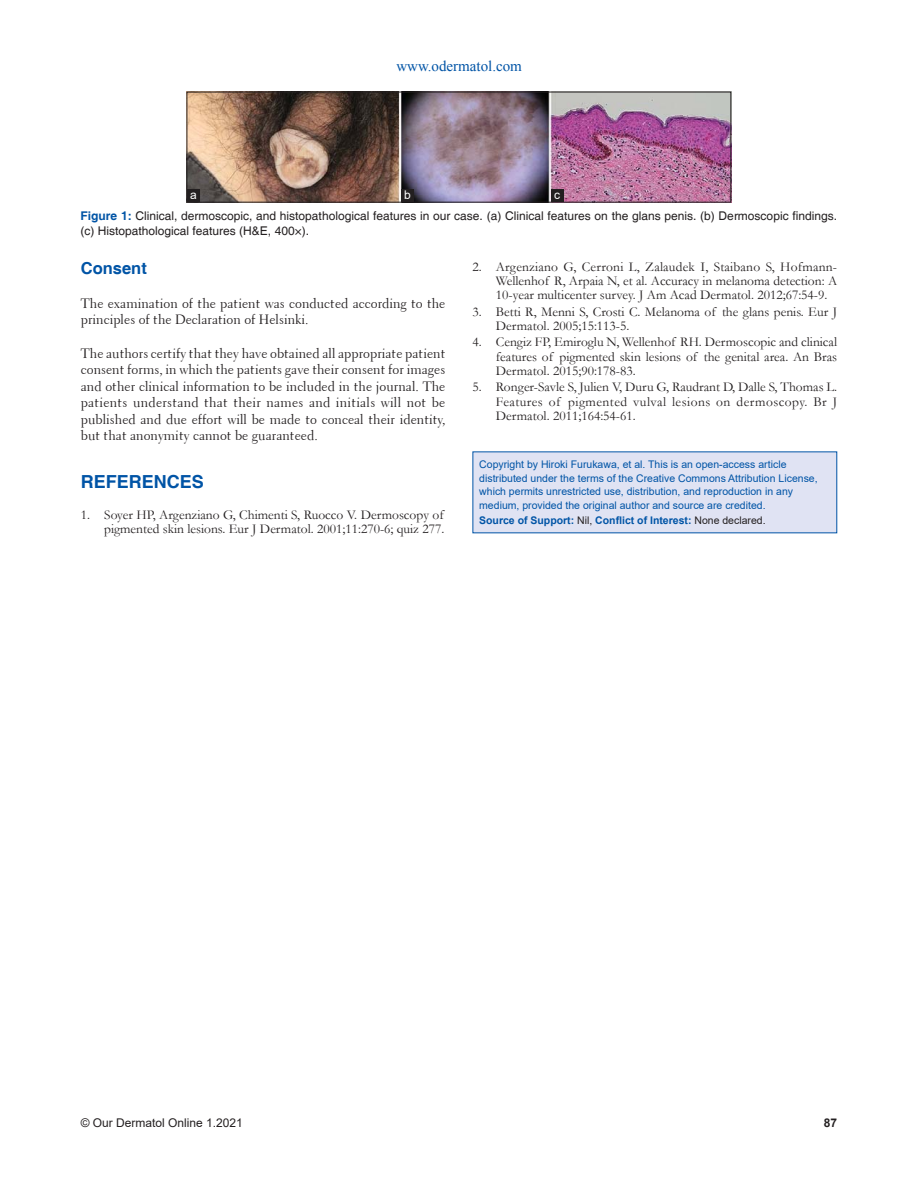
<style>
.page{position:relative;width:918px;height:1188px;background:#fff}
.page>*{position:absolute;margin:0;border:0;box-sizing:border-box;transform-origin:0 0}
.t1{font:700 18px "Helvetica";color:#0054a6}
.t2{font:700 16.5px "Helvetica";color:#0054a6}
.t3{font:15px "Times New Roman";color:#0054a6}
.t4{font:13.5px/14.2px "Garamond";color:#231f20;text-align:justify}
.t5{font:13.5px/16.5px "Transitional 521 BT Roman A";color:#231f20}
.t6{font:12px/15px "Helvetica";color:#231f20}
.t7{font:12px "Arial";color:#231f20}
.t8{font:12px "Arial";color:#fff}
.t9{font:700 12px "Arial";color:#231f20}
.t10{font:10.5px/13.5px "Arial";color:#0054a6}
.t11{font:700 10.5px "Arial";color:#0054a6}
.s1{font-weight:700;color:#0054a6}
.s2{font-weight:400;color:#231f20}
</style>
<div class="page">
<img style="left:189px;top:94px;width:540px;height:106px">
<div style="left:187px;top:92px;width:544px;height:110px;border:1px solid #231f20"></div>
<div style="left:473px;top:452px;width:364px;height:81px;background:#e0e3f3"></div>
<div style="left:187px;top:189px;width:13px;height:13px;background:#231f20"></div>
<div style="left:401px;top:189px;width:13px;height:13px;background:#231f20"></div>
<div style="left:551px;top:189px;width:12px;height:13px;background:#231f20"></div>
<p class="t3" style="left:396px;top:58px;width:127px">www.odermatol.com</p>
<p class="t8" style="left:190px;top:188px;width:8px">a</p>
<p class="t8" style="left:404px;top:188px;width:8px">b</p>
<p class="t8" style="left:554px;top:188px;width:7px">c</p>
<p class="t6" style="left:81px;top:208px;width:758px"><span class="s1">Figure 1:</span> Clinical, dermoscopic, and histopathological features in our case. (a) Clinical features on the glans penis. (b) Dermoscopic findings. (c) Histopathological features (H&amp;E, 400×).</p>
<p class="t2" style="left:81px;top:259px;width:68px">Consent</p>
<p class="t5" style="left:81px;top:295px;width:366px">The examination of the patient was conducted according to the principles of the Declaration of Helsinki.</p>
<p class="t5" style="left:81px;top:345px;width:366px;text-align:justify">The authors certify that they have obtained all appropriate patient consent forms, in which the patients gave their consent for images and other clinical information to be included in the journal. The patients understand that their names and initials will not be published and due effort will be made to conceal their identity, but that anonymity cannot be guaranteed.</p>
<h1 class="t1" style="left:81px;top:471px;width:125px">REFERENCES</h1>
<p class="t4" style="left:81px;top:508px;width:365px;text-align:right">1. Soyer HP, Argenziano G, Chimenti S, Ruocco V. Dermoscopy of pigmented skin lesions. Eur J Dermatol. 2001;11:270-6; quiz 277.</p>
<p class="t4" style="left:496px;top:260px;width:343px;text-indent:-23px">2. Argenziano G, Cerroni L, Zalaudek I, Staibano S, Hofmann-Wellenhof R, Arpaia N, et al. Accuracy in melanoma detection: A 10-year multicenter survey. J Am Acad Dermatol. 2012;67:54-9.</p>
<p class="t4" style="left:496px;top:305px;width:343px;text-indent:-23px">3. Betti R, Menni S, Crosti C. Melanoma of the glans penis. Eur J<br>Dermatol. 2005;15:113-5.</p>
<p class="t4" style="left:496px;top:335px;width:343px;text-indent:-23px">4. Cengiz FP, Emiroglu N, Wellenhof RH. Dermoscopic and clinical features of pigmented skin lesions of the genital area. An Bras Dermatol. 2015;90:178-83.</p>
<p class="t4" style="left:496px;top:380px;width:343px;text-indent:-23px">5. Ronger-Savle S, Julien V, Duru G, Raudrant D, Dalle S, Thomas L.<br>Features of pigmented vulval lesions on dermoscopy. Br J Dermatol. 2011;164:54-61.</p>
<p class="t10" style="left:479px;top:458px;width:340px">Copyright by Hiroki Furukawa, et al. This is an open-access article distributed under the terms of the Creative Commons Attribution License, which permits unrestricted use, distribution, and reproduction in any medium, provided the original author and source are credited.</p>
<p class="t11" style="left:479px;top:515px;width:288px">Source of Support: <span class="s2">Nil,</span> Conflict of Interest: <span class="s2">None declared.</span></p>
<p class="t7" style="left:81px;top:1116px;width:164px">© Our Dermatol Online 1.2021</p>
<p class="t9" style="left:824px;top:1116px;width:15px">87</p>
</div>
